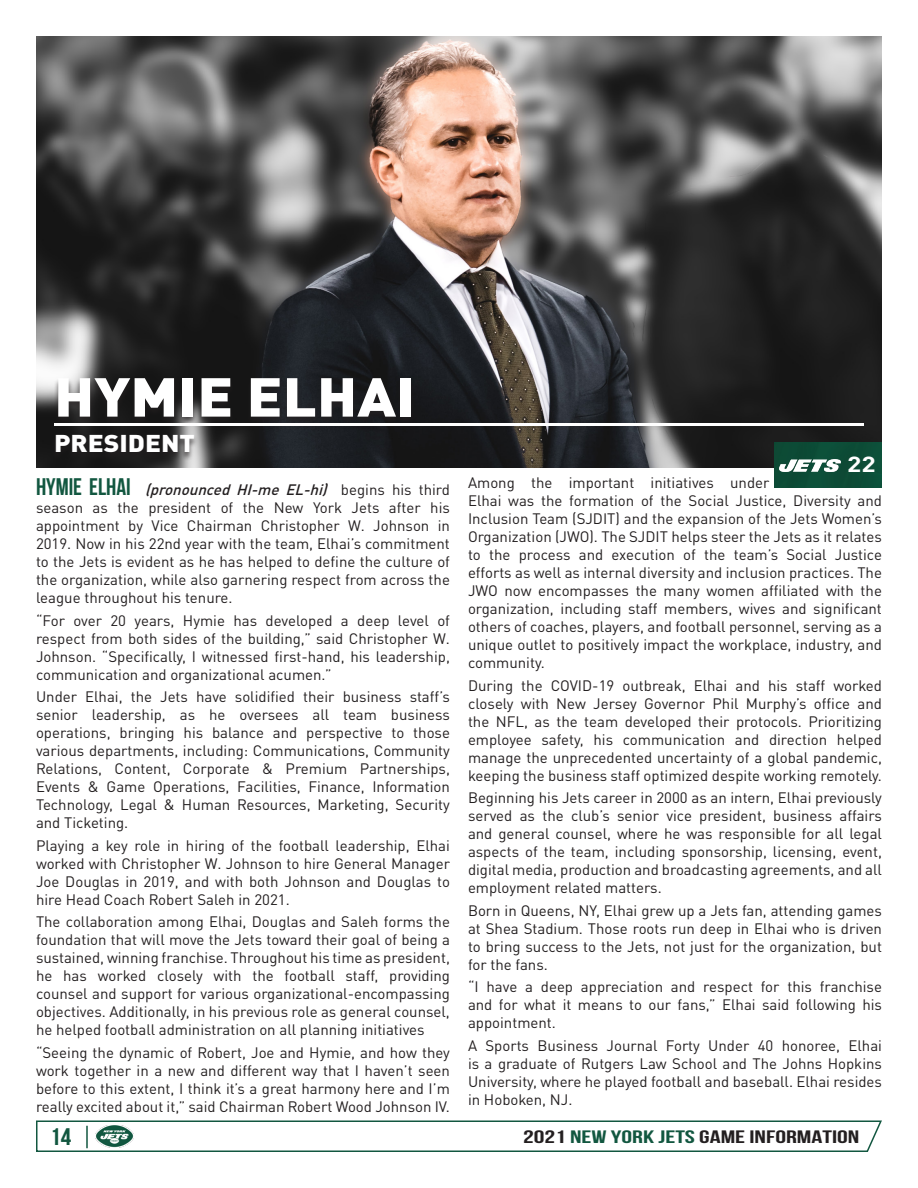
<style>
.page{position:relative;width:918px;height:1188px;background:#fff}
.page>*{position:absolute;margin:0;border:0;box-sizing:border-box;transform-origin:0 0}
.BIG_FOUR_BIOS_Name{font:900 54px "DIN Pro";color:#fff;scale:1.1 1}
.BIG_FOUR_BIOS_Title{font:900 24px "DIN Pro";color:#fff;scale:1.1 1}
.t1{font:700 24px "Bebas Neue";color:#125740;scale:1.1 1}
.t2{font:700 21.6px "DIN Pro";color:#fff;scale:1.22 1}
.t3{font:18px "Bebas Neue";color:#231f20;scale:1.5 1}
.BODY_-_Paragraph_10p{font:15px/18px "DIN Pro";color:#231f20;text-align:justify}
.s1{font-family:"Bebas Neue";font-weight:700;font-size:24px;color:#125740}
.s2{font-weight:500;font-style:italic}
.s3{font-weight:700;color:#125740}
</style>
<div class="page">
<svg style="left:36px;top:1120px;width:846px;height:32px"></svg>
<img style="left:96px;top:1125px;width:38px;height:23px">
<hr style="left:86px;top:1126px;width:2px;height:22px;background:#125740">
<img style="left:36px;top:36px;width:846px;height:432px">
<div style="left:54px;top:378px;width:362px;height:48px;background:#231f20"></div>
<hr style="left:54px;top:423px;width:810px;height:3px;background:#fff">
<div style="left:50px;top:434px;width:149px;height:27px;background:#231f20;opacity:.75"></div>
<div style="left:774px;top:443px;width:108px;height:45px;background:#0d4c36"></div>
<img style="left:779px;top:460px;width:62px;height:11px">
<p class="BIG_FOUR_BIOS_Name" style="left:54px;top:351px;width:330px">HYMIE ELHAI</p>
<p class="BIG_FOUR_BIOS_Title" style="left:54px;top:423px;width:130px">PRESIDENT</p>
<p class="BODY_-_Paragraph_10p" style="left:36px;top:479px;width:416px"><span class="s1">HYM I E ELHAI</span> <span class="s2">(pronounced HI-me EL-hi)</span> b e g i n s h i s t h i rd season as the president of the New York Jets after his appointment by Vice Chairman Christopher W. Johnson in 2019. Now in his 22nd year with the team, Elhai’s commitment to the Jets is evident as he has helped to define the culture of the organization, while also garnering respect from across the league throughout his tenure.</p>
<p class="BODY_-_Paragraph_10p" style="left:36px;top:610px;width:416px">“For over 20 years, Hymie has developed a deep level of respect from both sides of the building,” said Christopher W.<br>Johnson. “Specifically, I witnessed first-hand, his leadership, communication and organizational acumen.”</p>
<p class="BODY_-_Paragraph_10p" style="left:36px;top:686px;width:416px">Under Elhai, the Jets have solidified their business staff’s senior leadership, as he oversees all team business operations, bringing his balance and perspective to those various departments, including: Communications, Community Relations, Content, Corporate &amp; Premium Partnerships, Events &amp; Game Operations, Facilities, Finance, Information Technology, Legal &amp; Human Resources, Marketing, Security and Ticketing.</p>
<p class="BODY_-_Paragraph_10p" style="left:36px;top:835px;width:416px">Playing a key role in hiring of the football leadership, Elhai worked with Christopher W. Johnson to hire General Manager Joe Douglas in 2019, and with both Johnson and Douglas to hire Head Coach Robert Saleh in 2021.</p>
<p class="BODY_-_Paragraph_10p" style="left:36px;top:911px;width:416px">The collaboration among Elhai, Douglas and Saleh forms the foundation that will move the Jets toward their goal of being a sustained, winning franchise. Throughout his time as president, he has worked closely with the football staff, providing counsel and support for various organizational-encompassing objectives. Additionally, in his previous role as general counsel, he helped football administration on all planning initiatives</p>
<p class="BODY_-_Paragraph_10p" style="left:36px;top:1042px;width:416px">“Seeing the dynamic of Robert, Joe and Hymie, and how they work together in a new and different way that I haven’t seen before to this extent, I think it’s a great harmony here and I’m really excited about it,” said Chairman Robert Wood Johnson IV.</p>
<p class="t2" style="left:847px;top:446px;width:25px">22</p>
<p class="BODY_-_Paragraph_10p" style="left:468px;top:473px;width:416px;text-align:left">Among the important initiatives under<br>Elhai was the formation of the Social Justice, Diversity and Inclusion Team (SJDIT) and the expansion of the Jets Women’s Organization (JWO). The SJDIT helps steer the Jets as it relates to the process and execution of the team’s Social Justice efforts as well as internal diversity and inclusion practices. The JWO now encompasses the many women affiliated with the organization, including staff members, wives and significant others of coaches, players, and football personnel, serving as a unique outlet to positively impact the workplace, industry, and community.</p>
<p class="BODY_-_Paragraph_10p" style="left:468px;top:675px;width:416px">During the COVID-19 outbreak, Elhai and his staff worked closely with New Jersey Governor Phil Murphy’s office and the NFL, as the team developed their protocols. Prioritizing employee safety, his communication and direction helped manage the unprecedented uncertainty of a global pandemic, keeping the business staff optimized despite working remotely.</p>
<p class="BODY_-_Paragraph_10p" style="left:468px;top:788px;width:416px">Beginning his Jets career in 2000 as an intern, Elhai previously served as the club’s senior vice president, business affairs and general counsel, where he was responsible for all legal aspects of the team, including sponsorship, licensing, event, digital media, production and broadcasting agreements, and all employment related matters.</p>
<p class="BODY_-_Paragraph_10p" style="left:468px;top:900px;width:416px">Born in Queens, NY, Elhai grew up a Jets fan, attending games at Shea Stadium. Those roots run deep in Elhai who is driven to bring success to the Jets, not just for the organization, but for the fans.</p>
<p class="BODY_-_Paragraph_10p" style="left:468px;top:977px;width:416px">“I have a deep appreciation and respect for this franchise and for what it means to our fans,” Elhai said following his appointment.</p>
<p class="BODY_-_Paragraph_10p" style="left:468px;top:1035px;width:416px">A Sports Business Journal Forty Under 40 honoree, Elhai is a graduate of Rutgers Law School and The Johns Hopkins University, where he played football and baseball. Elhai resides in Hoboken, NJ.</p>
<h2 class="t1" style="left:50px;top:1124px;width:21px">14</h2>
<p class="t3" style="left:523px;top:1127px;width:226px">2021 <span class="s3">NEW YORK JETS</span>GAME INFORMATION</p>
</div>
